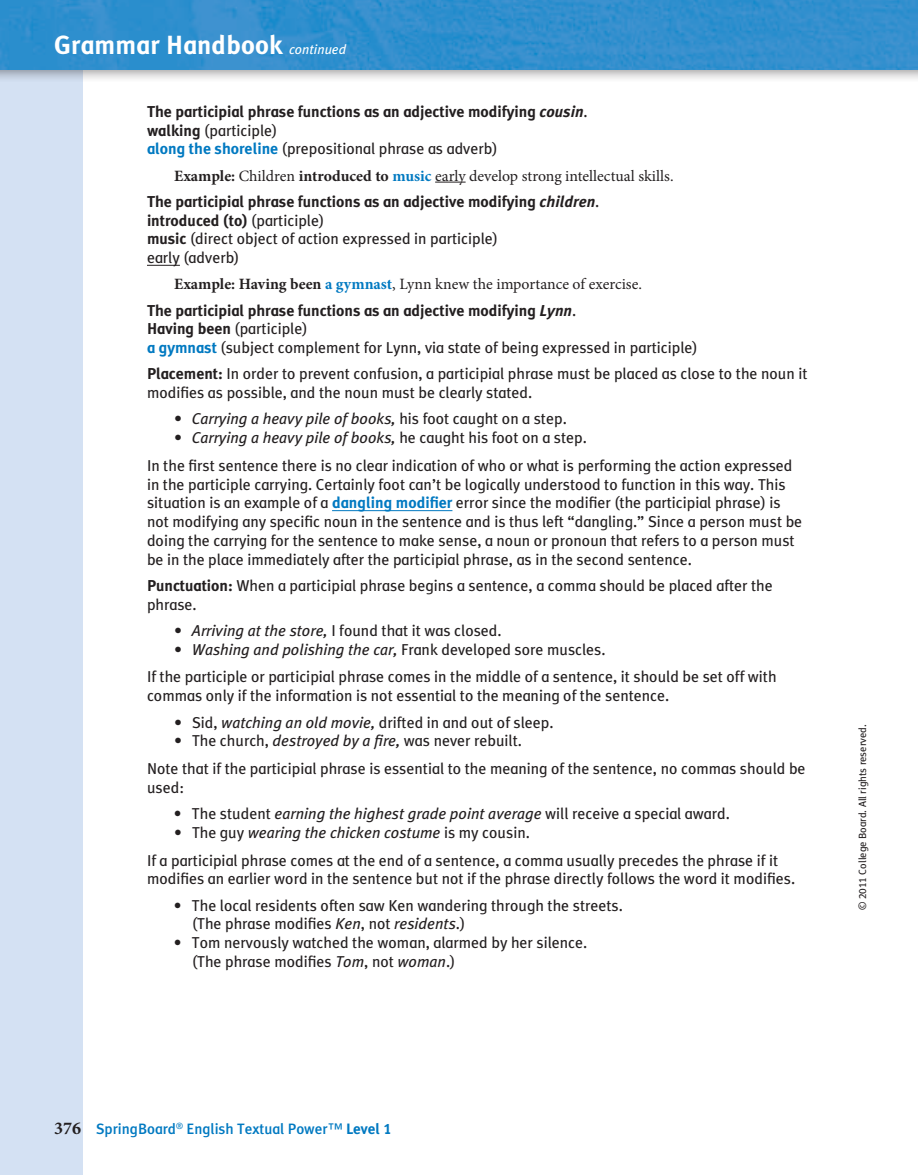
<style>
.page{position:relative;width:918px;height:1175px;background:#fff}
.page>*{position:absolute;margin:0;border:0;box-sizing:border-box;transform-origin:0 0}
.t1{font:700 26.25px "OPT Meta Plus";letter-spacing:.01em;color:#fff}
.t2{font:15.75px/18.8px "OPT Meta Plus";color:#231f20}
.t3{font:700 15.75px/18.8px "OPT Meta Plus";color:#231f20}
.t4{font:15.75px "Minion Pro";color:#231f20}
.t5{font:italic 15.75px "OPT Meta Plus";color:#231f20}
.t6{font:500 15px "OPT Meta Plus";color:#0079c1}
.t7{font:10.5px "OPT Meta Plus";color:#231f20}
.s1{font-weight:400;font-style:italic;font-size:13.5px}
.s2{font-style:italic}
.s3{font-weight:400}
.s4{color:#0079c1}
.s5{font-weight:700}
.s6{font-weight:700;color:#0079c1}
.s7{font-weight:700;font-style:italic}
.s8{font-style:normal}
.s9{font-family:"Minion Pro";font-weight:700;font-size:18px;color:#231f20}
</style>
<div class="page">
<div style="left:0;top:0;width:82px;height:1174px;background:#d4e1f3"></div>
<div style="left:0;top:0;width:918px;height:82px;background:#231f20;opacity:.4"></div>
<img style="left:0;top:0;width:917px;height:69px">
<hr style="left:917px;top:0;width:1px;height:69px;background:#108acb">
<hr style="left:435px;top:182px;width:31px;height:1px;background:#231f20">
<hr style="left:147px;top:265px;width:33px;height:1px;background:#231f20">
<hr style="left:332px;top:510px;width:120px;height:1px;background:#0079c1">
<h1 class="t1" style="left:54px;top:30px;width:294px">Grammar Handbook <span class="s1">continued</span></h1>
<p class="t3" style="left:147px;top:102px;width:442px">The participial phrase functions as an adjective modifying <span class="s2">cousin</span><span class="s3">. </span>walking <span class="s3">(participle)<br></span><span class="s4">along the shoreline</span> <span class="s3">(prepositional phrase as adverb)</span></p>
<p class="t4" style="left:174px;top:165px;width:501px"><span class="s5">Example:</span> Children <span class="s5">introduced to</span> <span class="s6">music</span> early develop strong intellectual skills.</p>
<p class="t3" style="left:147px;top:192px;width:454px">The participial phrase functions as an adjective modifying <span class="s2">children</span><span class="s3">. </span>introduced (to) <span class="s3">(participle)<br></span>music <span class="s3">(direct object of action expressed in participle)<br>early (adverb)</span></p>
<p class="t4" style="left:174px;top:274px;width:470px"><span class="s5">Example: Having been</span> <span class="s6">a gymnast</span>, Lynn knew the importance of exercise.</p>
<p class="t2" style="left:147px;top:301px;width:552px"><span class="s5">The participial phrase functions as an adjective modifying</span> <span class="s7">Lynn</span>.<br><span class="s5">Having been</span> (participle)<br><span class="s6">a gymnast</span> (subject complement for Lynn, via state of being expressed in participle)</p>
<p class="t2" style="left:147px;top:365px;width:662px"><span class="s5">Placement:</span> In order to prevent confusion, a participial phrase must be placed as close to the noun it modifies as possible, and the noun must be clearly stated.</p>
<p class="t5" style="left:174px;top:410px;width:394px">• Carrying a heavy pile of books, <span class="s8">his foot caught on a step.</span></p>
<p class="t2" style="left:147px;top:424px;width:647px;line-height:27.8px;text-indent:27px"><span class="s2">• Carrying a heavy pile of books,</span> he caught his foot on a step.<br>In the first sentence there is no clear indication of who or what is performing the action expressed</p>
<p class="t2" style="left:147px;top:475px;width:657px">in the participle carrying. Certainly foot can’t be logically understood to function in this way. This situation is an example of a <span class="s6">dangling modifier</span> error since the modifier (the participial phrase) is not modifying any specific noun in the sentence and is thus left “dangling.” Since a person must be doing the carrying for the sentence to make sense, a noun or pronoun that refers to a person must be in the place immediately after the participial phrase, as in the second sentence.</p>
<p class="t2" style="left:147px;top:576px;width:627px"><span class="s5">Punctuation:</span> When a participial phrase begins a sentence, a comma should be placed after the phrase.</p>
<p class="t2" style="left:174px;top:621px;width:329px"><span class="s2">• Arriving at the store,</span> I found that it was closed.</p>
<p class="t2" style="left:147px;top:635px;width:631px;line-height:27.8px;text-indent:27px"><span class="s2">• Washing and polishing the car,</span> Frank developed sore muscles.<br>If the participle or participial phrase comes in the middle of a sentence, it should be set off with</p>
<p class="t2" style="left:147px;top:686px;width:524px">commas only if the information is not essential to the meaning of the sentence.</p>
<p class="t2" style="left:174px;top:713px;width:381px"><span class="s2">•</span> Sid, <span class="s2">watching an old movie,</span> drifted in and out of sleep.</p>
<p class="t2" style="left:147px;top:727px;width:660px;line-height:27.8px;text-indent:27px"><span class="s2">•</span> The church, <span class="s2">destroyed by a fire,</span> was never rebuilt.<br>Note that if the participial phrase is essential to the meaning of the sentence, no commas should be</p>
<p class="t2" style="left:147px;top:778px;width:39px">used:</p>
<p class="t2" style="left:174px;top:804px;width:558px">• The student <span class="s2">earning the highest grade point average</span> will receive a special award.</p>
<p class="t2" style="left:147px;top:818px;width:633px;line-height:27.8px;text-indent:27px">• The guy <span class="s2">wearing the chicken costume</span> is my cousin.<br>If a participial phrase comes at the end of a sentence, a comma usually precedes the phrase if it</p>
<p class="t2" style="left:147px;top:869px;width:650px">modifies an earlier word in the sentence but not if the phrase directly follows the word it modifies.</p>
<p class="t2" style="left:192px;top:896px;width:432px;text-indent:-18px">• The local residents often saw Ken wandering through the streets. (The phrase modifies <span class="s2">Ken</span>, not <span class="s2">residents</span>.)</p>
<p class="t2" style="left:192px;top:933px;width:397px;text-indent:-18px">• Tom nervously watched the woman, alarmed by her silence. (The phrase modifies <span class="s2">Tom</span>, not <span class="s2">woman</span>.)</p>
<p class="t7" style="left:857px;top:910px;width:187px;rotate:-90deg">© 2011 College Board. All rights reserved.</p>
<p class="t6" style="left:54px;top:1120px;width:339px"><span class="s9">376</span> SpringBoard<sup>®</sup> English Textual Power<span class="s3">™</span> <span class="s5">Level 1</span></p>
</div>
